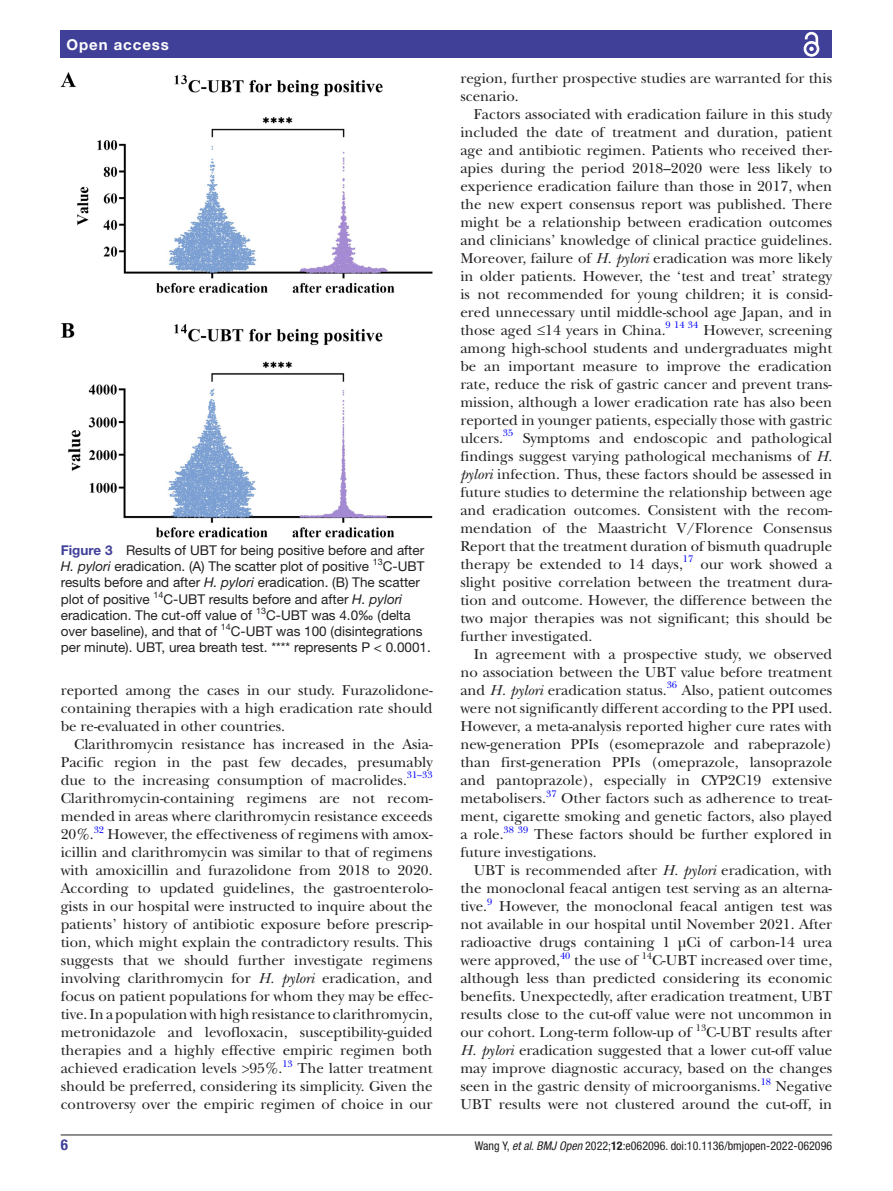
<style>
.page{position:relative;width:893px;height:1191px;background:#fff}
.page>*{position:absolute;margin:0;border:0;box-sizing:border-box;transform-origin:0 0}
.t1{font:15px/18px "New Baskerville";color:#231f20;text-align:justify}
.t2{font:700 15px "Helvetica Neue LT Std";letter-spacing:.065em;color:#fff}
.t3{font:700 condensed 15px "Helvetica Neue LT Std";color:#414099}
.t4{font:13.5px/16.2px "Helvetica Neue LT Std";color:#231f20}
.t5{font:condensed 12px "Helvetica Neue LT Std";color:#231f20}
.t6{font:9.9px "New Baskerville";color:#00f}
.t7{font:9.9px "New Baskerville";color:#231f20}
.s1{font-weight:700;color:#414099}
.s2{font-style:italic}
.s3{font-weight:700}
</style>
<div class="page">
<hr style="left:61px;top:1134px;width:771px;height:1px;background:#231f20">
<div style="left:61px;top:31px;width:771px;height:27px;background:#414099"></div>
<svg style="left:803px;top:31px;width:17px;height:26px"></svg>
<img style="left:61px;top:73px;width:372px;height:464px">
<p class="t2" style="left:66px;top:35px;width:104px">Open access</p>
<p class="t4" style="left:61px;top:542px;width:371px"><span class="s1">Figure 3</span> Results of UBT for being positive before and after <span class="s2">H. pylori</span> eradication. (A) The scatter plot of positive <sup>13</sup>C-UBT results before and after <span class="s2">H. pylori</span> eradication. (B) The scatter plot of positive <sup>14</sup>C-UBT results before and after <span class="s2">H. pylori </span>eradication. The cut-off value of <sup>13</sup>C-UBT was 4.0‰ (delta over baseline), and that of <sup>14</sup>C-UBT was 100 (disintegrations per minute). UBT, urea breath test. **** represents P &lt; 0.0001.</p>
<p class="t1" style="left:61px;top:681px;width:373px">reported among the cases in our study. Furazolidone&shy;containing therapies with a high eradication rate should be re-evaluated in other countries.</p>
<p class="t1" style="left:61px;top:735px;width:373px;text-indent:14px">Clarithromycin resistance has increased in the Asia-Pacific region in the past few decades, presumably due to the increasing consumption of macrolides.</p>
<p class="t6" style="left:407px;top:769px;width:27px">31–33</p>
<p class="t1" style="left:61px;top:789px;width:373px">Clarithromycin-containing regimens are not recom&shy;mended in areas where clarithromycin resistance exceeds 20%.</p>
<p class="t6" style="left:94px;top:823px;width:12px">32</p>
<p class="t1" style="left:61px;top:825px;width:373px;text-indent:47px">However, the effectiveness of regimens with amox&shy;icillin and clarithromycin was similar to that of regimens with amoxicillin and furazolidone from 2018 to 2020.<br>According to updated guidelines, the gastroenterolo&shy;gists in our hospital were instructed to inquire about the patients’ history of antibiotic exposure before prescrip&shy;tion, which might explain the contradictory results. This suggests that we should further investigate regimens involving clarithromycin for <span class="s2">H. pylori</span> eradication, and focus on patient populations for whom they may be effec&shy;tive. In a population with high resistance to clarithromycin, metronidazole and levofloxacin, susceptibility-guided therapies and a highly effective empiric regimen both achieved eradication levels &gt;95%.<sup>13</sup> The latter treatment should be preferred, considering its simplicity. Given the controversy over the empiric regimen of choice in our</p>
<p class="t1" style="left:460px;top:69px;width:373px">region, further prospective studies are warranted for this scenario.</p>
<p class="t1" style="left:460px;top:105px;width:373px;text-indent:14px">Factors associated with eradication failure in this study included the date of treatment and duration, patient age and antibiotic regimen. Patients who received ther&shy;apies during the period 2018–2020 were less likely to experience eradication failure than those in 2017, when the new expert consensus report was published. There might be a relationship between eradication outcomes and clinicians’ knowledge of clinical practice guidelines.<br>Moreover, failure of <span class="s2">H. pylori</span> eradication was more likely in older patients. However, the ‘test and treat’ strategy is not recommended for young children; it is consid&shy;ered unnecessary until middle-school age Japan, and in those aged ≤14 years in China.<sup>9</sup> <sup>14</sup> <sup>34</sup> However, screening among high-school students and undergraduates might be an important measure to improve the eradication rate, reduce the risk of gastric cancer and prevent trans&shy;mission, although a lower eradication rate has also been reported in younger patients, especially those with gastric ulcers.<sup>35</sup></p>
<p class="t1" style="left:460px;top:429px;width:373px;text-indent:62px">Symptoms and endoscopic and pathological findings suggest varying pathological mechanisms of <span class="s2">H. pylori</span> infection. Thus, these factors should be assessed in future studies to determine the relationship between age and eradication outcomes. Consistent with the recom&shy;mendation of the Maastricht V/Florence Consensus Report that the treatment duration of bismuth quadruple therapy be extended to 14 days,</p>
<p class="t6" style="left:683px;top:553px;width:12px">17</p>
<p class="t1" style="left:460px;top:555px;width:373px;text-indent:240px">our work showed a slight positive correlation between the treatment dura&shy;tion and outcome. However, the difference between the two major therapies was not significant; this should be further investigated.</p>
<p class="t1" style="left:460px;top:645px;width:373px;text-indent:14px">In agreement with a prospective study, we observed no association between the UBT value before treatment and <span class="s2">H. pylori</span> eradication status.</p>
<p class="t6" style="left:667px;top:679px;width:12px">36</p>
<p class="t1" style="left:460px;top:681px;width:373px;text-indent:221px">Also, patient outcomes were not significantly different according to the PPI used.<br>However, a meta-analysis reported higher cure rates with new-generation PPIs (esomeprazole and rabeprazole) than first-generation PPIs (omeprazole, lansoprazole and pantoprazole), especially in CYP2C19 extensive metabolisers.</p>
<p class="t6" style="left:546px;top:787px;width:12px">37</p>
<p class="t1" style="left:460px;top:789px;width:373px;text-indent:101px">Other factors such as adherence to treat&shy;ment, cigarette smoking and genetic factors, also played a role.</p>
<p class="t6" style="left:504px;top:823px;width:26px">38 39</p>
<p class="t1" style="left:460px;top:825px;width:373px;text-indent:74px">These factors should be further explored in future investigations.</p>
<p class="t1" style="left:460px;top:861px;width:373px;text-indent:14px">UBT is recommended after <span class="s2">H. pylori</span> eradication, with the monoclonal feacal antigen test serving as an alterna&shy;tive.</p>
<p class="t6" style="left:487px;top:895px;width:7px">9</p>
<p class="t1" style="left:460px;top:897px;width:373px;text-indent:39px">However, the monoclonal feacal antigen test was not available in our hospital until November 2021. After radioactive drugs containing 1 μCi of carbon-14 urea were approved,</p>
<p class="t6" style="left:560px;top:949px;width:12px">40</p>
<p class="t1" style="left:574px;top:951px;width:65px">the use of</p>
<p class="t7" style="left:642px;top:949px;width:12px">14</p>
<p class="t1" style="left:460px;top:951px;width:373px;text-indent:192px">C-UBT increased over time, although less than predicted considering its economic benefits. Unexpectedly, after eradication treatment, UBT results close to the cut-off value were not uncommon in our cohort. Long-term follow-up of <sup>13</sup>C-UBT results after <span class="s2">H. pylori</span> eradication suggested that a lower cut-off value may improve diagnostic accuracy, based on the changes seen in the gastric density of microorganisms.</p>
<p class="t6" style="left:761px;top:1075px;width:12px">18</p>
<p class="t1" style="left:460px;top:1077px;width:373px;text-align:right">Negative<br>UBT results were not clustered around the cut-off, in</p>
<p class="t3" style="left:61px;top:1135px;width:9px">6</p>
<p class="t5" style="left:475px;top:1138px;width:359px">Wang Y, <span class="s2">et al</span>. <span class="s2">BMJ Open</span> 2022;<span class="s3">12</span>:e062096. doi:10.1136/bmjopen-2022-062096</p>
</div>
